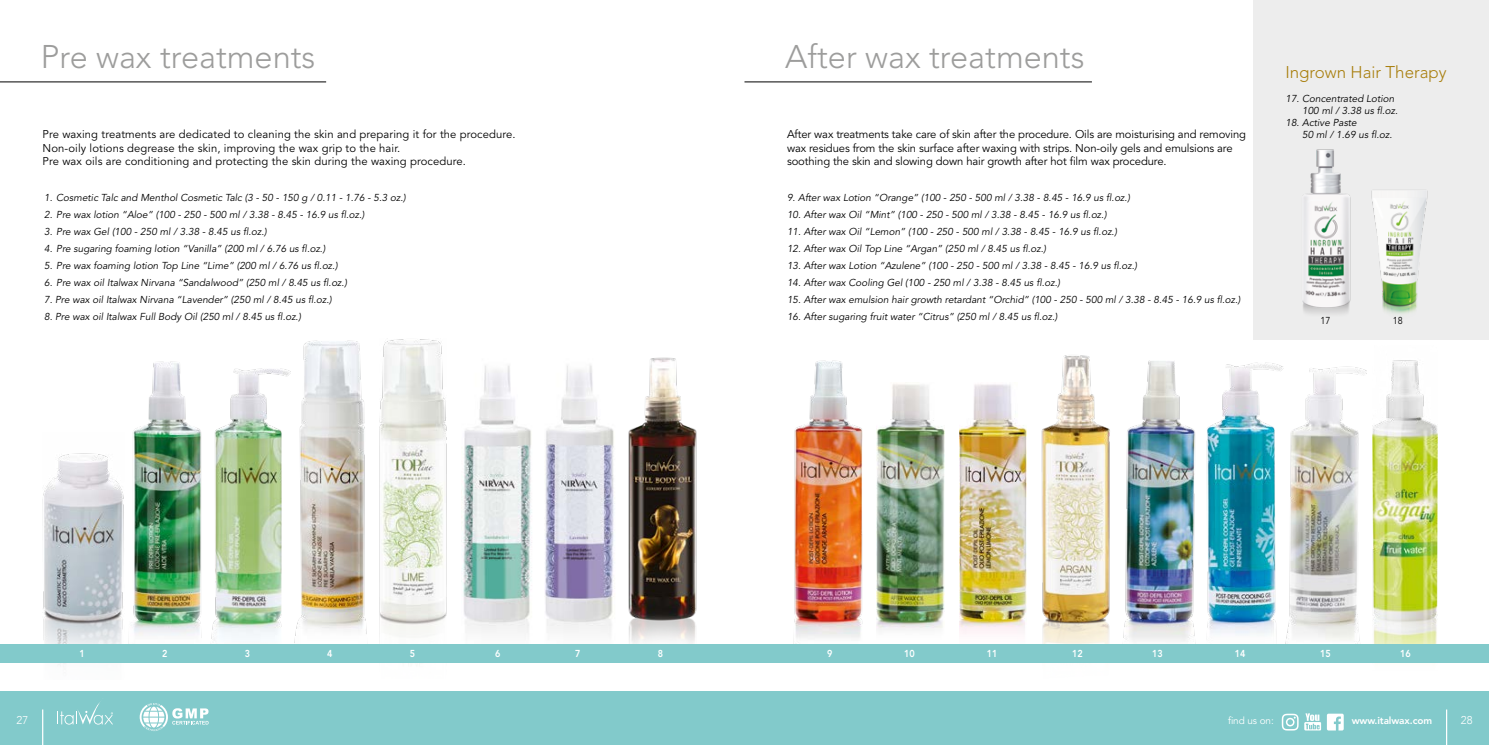
<style>
.page{position:relative;width:1489px;height:745px;background:#fff}
.page>*{position:absolute;margin:0;border:0;box-sizing:border-box;transform-origin:0 0}
.t1{font:300 32.5px "Avenir LT Std";color:#9d9d9c}
.t2{font:300 16.88px "Avenir LT Std";color:#a87e0c}
.t3{font:11.25px/13.8px "Avenir LT Std";letter-spacing:-.01em;color:#000}
.t4{font:11.25px/13.8px "Avenir LT Std";letter-spacing:.01em;color:#000}
.t5{font:300 11.25px "Avenir";color:#fff}
.t6{font:italic 10px/11.9px "Avenir LT Std";color:#000}
.t7{font:800 10px "Avenir LT Std";letter-spacing:-.01em;color:#fff;scale:.9 1}
.t8{font:800 10px "Avenir LT Std";letter-spacing:-.01em;color:#fff}
.t9{font:10px "Avenir LT Std";color:#fff}
.t10{font:10px "Avenir LT Std";color:#000;scale:.9 1}
</style>
<div class="page">
<div style="left:0;top:691px;width:1488px;height:53px;background:#82cacb"></div>
<hr style="left:42px;top:709px;width:1px;height:35px;background:#fff">
<hr style="left:1445px;top:709px;width:1px;height:35px;background:#fff">
<svg style="left:57px;top:702px;width:56px;height:22px"></svg>
<svg style="left:140px;top:703px;width:68px;height:27px"></svg>
<img style="left:793px;top:360px;width:69px;height:283px">
<img style="left:876px;top:384px;width:68px;height:246px">
<img style="left:959px;top:384px;width:67px;height:250px">
<img style="left:1040px;top:355px;width:72px;height:308px">
<img style="left:1123px;top:360px;width:72px;height:282px">
<img style="left:1206px;top:362px;width:76px;height:274px">
<img style="left:1283px;top:366px;width:83px;height:277px">
<img style="left:1372px;top:360px;width:65px;height:303px">
<img style="left:43px;top:453px;width:82px;height:211px">
<img style="left:133px;top:362px;width:68px;height:274px">
<img style="left:211px;top:368px;width:79px;height:273px">
<img style="left:294px;top:340px;width:73px;height:303px">
<img style="left:379px;top:339px;width:68px;height:324px">
<img style="left:461px;top:365px;width:71px;height:298px">
<img style="left:544px;top:365px;width:71px;height:298px">
<img style="left:626px;top:357px;width:71px;height:306px">
<div style="left:0;top:643px;width:1488px;height:19px;background:#82cacb"></div>
<div style="left:1253px;top:0;width:235px;height:339px;background:#ededed"></div>
<hr style="left:0;top:81px;width:326px;height:1px;background:#000">
<hr style="left:744px;top:81px;width:347px;height:1px;background:#000">
<img style="left:1371px;top:191px;width:57px;height:123px">
<img style="left:1302px;top:149px;width:49px;height:165px">
<svg style="left:1304px;top:713px;width:16px;height:17px"></svg>
<svg style="left:1281px;top:713px;width:17px;height:17px"></svg>
<svg style="left:1326px;top:713px;width:17px;height:17px"></svg>
<h1 class="t1" style="left:41px;top:37px;width:276px">Pre wax treatments</h1>
<h1 class="t1" style="left:785px;top:37px;width:301px">After wax treatments</h1>
<h2 class="t2" style="left:1285px;top:62px;width:163px">Ingrown Hair Therapy</h2>
<p class="t6" style="left:1301px;top:93px;width:97px;text-indent:-17px">17. Concentrated Lotion<br>100 ml / 3.38 us fl.oz.</p>
<p class="t6" style="left:1285px;top:116px;width:73px">18. Active Paste</p>
<p class="t4" style="left:43px;top:127px;width:474px">Pre waxing treatments are dedicated to cleaning the skin and preparing it for the procedure.</p>
<p class="t6" style="left:1301px;top:128px;width:92px">50 ml / 1.69 us fl.oz.</p>
<p class="t4" style="left:43px;top:141px;width:425px">Non-oily lotions degrease the skin, improving the wax grip to the hair.<br>Pre wax oils are conditioning and protecting the skin during the waxing procedure.</p>
<p class="t3" style="left:787px;top:127px;width:460px">After wax treatments take care of skin after the procedure. Oils are moisturising and removing wax residues from the skin surface after waxing with strips. Non-oily gels and emulsions are soothing the skin and slowing down hair growth after hot film wax procedure.</p>
<p class="t6" style="left:44px;top:192px;width:363px">1. Cosmetic Talc and Menthol Cosmetic Talc (3 - 50 - 150 g / 0.11 - 1.76 - 5.3 oz.)</p>
<p class="t6" style="left:44px;top:209px;width:322px">2. Pre wax lotion “Aloe” (100 - 250 - 500 ml / 3.38 - 8.45 - 16.9 us fl.oz.)</p>
<p class="t6" style="left:44px;top:226px;width:224px">3. Pre wax Gel (100 - 250 ml / 3.38 - 8.45 us fl.oz.)</p>
<p class="t6" style="left:44px;top:243px;width:283px">4. Pre sugaring foaming lotion “Vanilla” (200 ml / 6.76 us fl.oz.)</p>
<p class="t6" style="left:44px;top:260px;width:295px">5. Pre wax foaming lotion Top Line “Lime” (200 ml / 6.76 us fl.oz.)</p>
<p class="t6" style="left:44px;top:276px;width:304px">6. Pre wax oil Italwax Nirvana “Sandalwood” (250 ml / 8.45 us fl.oz.)</p>
<p class="t6" style="left:44px;top:293px;width:289px">7. Pre wax oil Italwax Nirvana “Lavender” (250 ml / 8.45 us fl.oz.)</p>
<p class="t6" style="left:44px;top:310px;width:258px">8. Pre wax oil Italwax Full Body Oil (250 ml / 8.45 us fl.oz.)</p>
<p class="t6" style="left:787px;top:192px;width:344px">9. After wax Lotion “Orange” (100 - 250 - 500 ml / 3.38 - 8.45 - 16.9 us fl.oz.)</p>
<p class="t6" style="left:787px;top:209px;width:321px">10. After wax Oil “Mint” (100 - 250 - 500 ml / 3.38 - 8.45 - 16.9 us fl.oz.)</p>
<p class="t6" style="left:787px;top:226px;width:331px">11. After wax Oil “Lemon” (100 - 250 - 500 ml / 3.38 - 8.45 - 16.9 us fl.oz.)</p>
<p class="t6" style="left:787px;top:243px;width:260px">12. After wax Oil Top Line “Argan” (250 ml / 8.45 us fl.oz.)</p>
<p class="t6" style="left:787px;top:259px;width:351px">13. After wax Lotion “Azulene” (100 - 250 - 500 ml / 3.38 - 8.45 - 16.9 us fl.oz.)</p>
<p class="t6" style="left:787px;top:276px;width:274px">14. After wax Cooling Gel (100 - 250 ml / 3.38 - 8.45 us fl.oz.)</p>
<p class="t6" style="left:787px;top:293px;width:455px">15. After wax emulsion hair growth retardant “Orchid” (100 - 250 - 500 ml / 3.38 - 8.45 - 16.9 us fl.oz.)</p>
<p class="t6" style="left:787px;top:310px;width:272px">16. After sugaring fruit water “Citrus” (250 ml / 8.45 us fl.oz.)</p>
<p class="t10" style="left:1320px;top:314px;width:13px">17</p>
<p class="t10" style="left:1392px;top:314px;width:13px">18</p>
<p class="t7" style="left:79px;top:647px;width:7px">1</p>
<p class="t7" style="left:162px;top:647px;width:7px">2</p>
<p class="t7" style="left:245px;top:647px;width:7px">3</p>
<p class="t7" style="left:327px;top:647px;width:7px">4</p>
<p class="t7" style="left:410px;top:647px;width:7px">5</p>
<p class="t7" style="left:495px;top:647px;width:7px">6</p>
<p class="t7" style="left:575px;top:647px;width:7px">7</p>
<p class="t7" style="left:657px;top:647px;width:7px">8</p>
<p class="t7" style="left:827px;top:647px;width:7px">9</p>
<p class="t7" style="left:904px;top:647px;width:13px">10</p>
<p class="t7" style="left:986px;top:647px;width:13px">11</p>
<p class="t7" style="left:1072px;top:647px;width:13px">12</p>
<p class="t7" style="left:1152px;top:647px;width:13px">13</p>
<p class="t7" style="left:1234px;top:647px;width:13px">14</p>
<p class="t7" style="left:1319px;top:647px;width:13px">15</p>
<p class="t7" style="left:1399px;top:647px;width:13px">16</p>
<p class="t5" style="left:17px;top:713px;width:13px">30</p>
<p class="t5" style="left:1460px;top:713px;width:13px">31</p>
<p class="t5" style="left:17px;top:713px;width:13px">27</p>
<p class="t5" style="left:1460px;top:713px;width:13px">28</p>
<p class="t9" style="left:1227px;top:714px;width:47px">find us on:</p>
<p class="t8" style="left:1351px;top:714px;width:82px">www.italwax.com</p>
</div>
